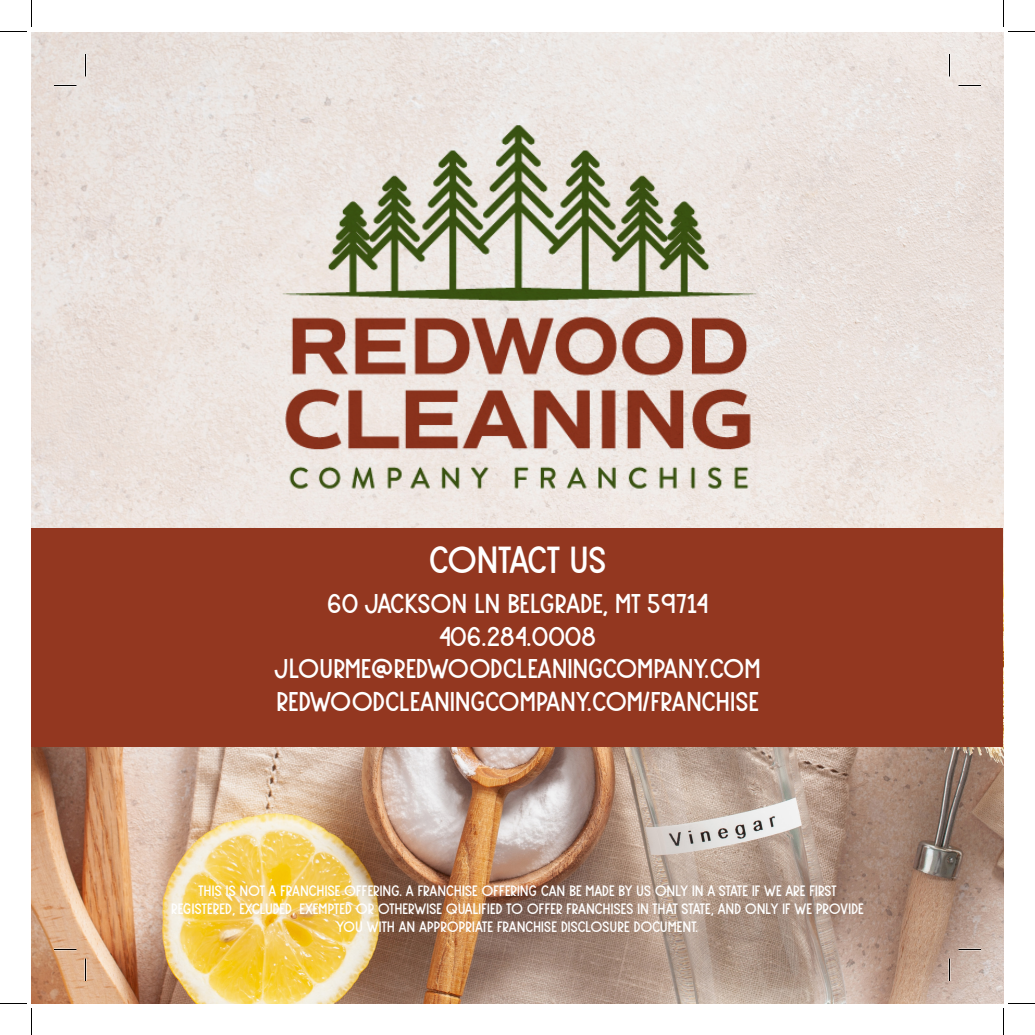
<style>
.page{position:relative;width:1035px;height:1035px;background:#fff}
.page>*{position:absolute;margin:0;border:0;box-sizing:border-box;transform-origin:0 0}
.t1{font:37.5px "Lavigne";letter-spacing:-.025em;color:#fff}
.t2{font:27px "Lavigne";letter-spacing:-.01em;color:#fff}
.t3{font:15px/18px "Lavigne";letter-spacing:-.01em;color:#fff;text-align:center}
</style>
<div class="page">
<img style="left:32px;top:33px;width:972px;height:971px">
<div style="left:32px;top:528px;width:972px;height:219px;background:#933720"></div>
<img style="left:270px;top:111px;width:495px;height:378px">
<svg style="left:54px;top:85px;width:22px;height:1px"></svg>
<svg style="left:958px;top:85px;width:23px;height:1px"></svg>
<svg style="left:54px;top:949px;width:22px;height:1px"></svg>
<svg style="left:958px;top:949px;width:23px;height:1px"></svg>
<svg style="left:85px;top:54px;width:1px;height:22px"></svg>
<svg style="left:85px;top:958px;width:1px;height:23px"></svg>
<svg style="left:949px;top:54px;width:1px;height:22px"></svg>
<svg style="left:949px;top:958px;width:1px;height:23px"></svg>
<svg style="left:0;top:0;width:32px;height:32px"></svg>
<svg style="left:0;top:1003px;width:32px;height:32px"></svg>
<svg style="left:1003px;top:0;width:32px;height:32px"></svg>
<svg style="left:1003px;top:1003px;width:32px;height:32px"></svg>
<p class="t1" style="left:428px;top:544px;width:180px">CONTACT US</p>
<p class="t2" style="left:327px;top:593px;width:382px">60 JACKSON LN BELGRADE, MT 59714</p>
<p class="t2" style="left:439px;top:625px;width:159px">406.284.0008</p>
<p class="t2" style="left:274px;top:657px;width:488px">JLOURME@REDWOODCLEANINGCOMPANY.COM</p>
<p class="t2" style="left:276px;top:690px;width:484px">REDWOODCLEANINGCOMPANY.COM/FRANCHISE</p>
<p class="t3" style="left:171px;top:883px;width:694px">THIS IS NOT A FRANCHISE OFFERING. A FRANCHISE OFFERING CAN BE MADE BY US ONLY IN A STATE IF WE ARE FIRST<br>REGISTERED, EXCLUDED, EXEMPTED OR OTHERWISE QUALIFIED TO OFFER FRANCHISES IN THAT STATE, AND ONLY IF WE PROVIDE<br>YOU WITH AN APPROPRIATE FRANCHISE DISCLOSURE DOCUMENT.</p>
</div>
